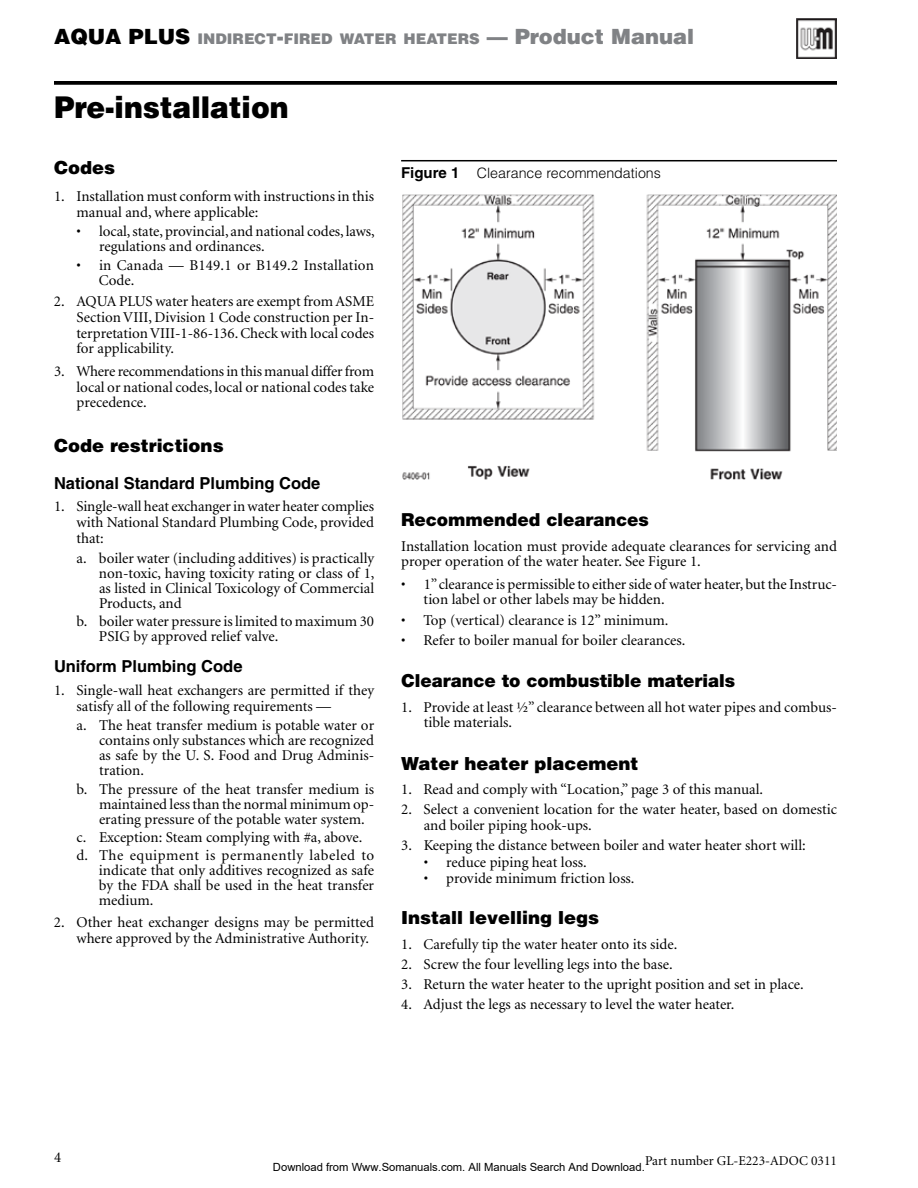
<style>
.page{position:relative;width:918px;height:1188px;background:#fff}
.page>*{position:absolute;margin:0;border:0;box-sizing:border-box;transform-origin:0 0}
.t1{font:900 30px "Helvetica";color:#000;scale:.94 1}
.t2{font:900 18px "Helvetica";color:#000}
.t3{font:900 18px "Helvetica Neue";color:#000}
.t4{font:700 16.5px "Helvetica";color:#000}
.t5{font:15px/15.8px "Minion";color:#000}
.t6{font:15px/18.5px "Minion";letter-spacing:.025em;color:#000}
.t7{font:900 14.7px "Helvetica";color:#808285}
.t8{font:300 14.25px "Helvetica";color:#000}
.t9{font:13.5px "Minion";color:#000}
.t10{font:11.25px "Arial";color:#000}
.s1{font-size:21px;color:#000}
.s2{font-size:21px}
.s3{font-weight:700;font-size:15px}
</style>
<div class="page">
<svg style="left:54px;top:81px;width:783px;height:4px;background:#0f0f0f"></svg>
<hr style="left:401px;top:160px;width:436px;height:1px;background:#000">
<img style="left:402px;top:194px;width:435px;height:286px">
<img style="left:796px;top:18px;width:41px;height:41px">
<p class="t7" style="left:54px;top:29px;width:642px"><span class="s1">AQUA PLUS</span> INDIRECT<span class="s2">-</span>FIRED WATER HEATERS <span class="s2">—</span> <span class="s2">Product Manual</span></p>
<h1 class="t1" style="left:54px;top:88px;width:251px">Pre-installation</h1>
<p class="t2" style="left:54px;top:156px;width:63px">Codes</p>
<p class="t5" style="left:77px;top:189px;width:299px;text-indent:-23px">1. Installation must conform with instructions in this manual and, where applicable:</p>
<p class="t5" style="left:99px;top:225px;width:277px;line-height:15px;text-indent:-23px">• local,state,provincial, and national codes, laws, regulations and ordinances.</p>
<p class="t5" style="left:99px;top:258px;width:277px;line-height:15px;text-indent:-22px">• in Canada — B149.1 or B149.2 Installation<br>Code.</p>
<p class="t5" style="left:76px;top:294px;width:299px;text-align:justify;text-indent:-23px">2. AQUA PLUS water heaters are exempt from ASME Section VIII, Division 1 Code construction per In&shy;terpretationVIII-1-86-136.Check with local codes for applicability.</p>
<p class="t5" style="left:76px;top:364px;width:299px;text-align:justify;text-indent:-22px">3. Where recommendations in this manual differ from local or national codes, local or national codes take precedence.</p>
<p class="t2" style="left:54px;top:434px;width:171px">Code restrictions</p>
<p class="t4" style="left:54px;top:473px;width:268px">National Standard Plumbing Code</p>
<p class="t5" style="left:76px;top:499px;width:299px;text-align:justify;text-indent:-22px">1. Single-wall heat exchanger in water heater complies with National Standard Plumbing Code, provided that:</p>
<p class="t5" style="left:99px;top:551px;width:277px;line-height:15px;text-align:justify;text-indent:-22px">a. boiler water (including additives) is practically non-toxic, having toxicity rating or class of 1, as listed in Clinical Toxicology of Commercial Products, and</p>
<p class="t5" style="left:99px;top:614px;width:277px;line-height:15px;text-indent:-22px">b. boiler water pressure is limited to maximum 30<br>PSIG by approved relief valve.</p>
<p class="t4" style="left:54px;top:656px;width:190px">Uniform Plumbing Code</p>
<p class="t5" style="left:77px;top:683px;width:299px;text-indent:-23px">1. Single-wall heat exchangers are permitted if they satisfy all of the following requirements —</p>
<p class="t5" style="left:99px;top:718px;width:277px;line-height:15px;text-align:justify;text-indent:-23px">a. The heat transfer medium is potable water or contains only substances which are recognized as safe by the U. S. Food and Drug Adminis&shy;tration.</p>
<p class="t5" style="left:99px;top:782px;width:277px;line-height:15px;text-align:justify;text-indent:-22px">b. The pressure of the heat transfer medium is maintained less than the normal minimum op&shy;erating pressure of the potable water system.</p>
<p class="t6" style="left:77px;top:829px;width:299px">c. Exception: Steam complying with #a, above. d. The equipment is permanently labeled to</p>
<p class="t5" style="left:99px;top:864px;width:277px;line-height:15px;text-align:justify">indicate that only additives recognized as safe by the FDA shall be used in the heat transfer medium.</p>
<p class="t5" style="left:76px;top:915px;width:299px;text-indent:-22px">2. Other heat exchanger designs may be permitted where approved by the Administrative Authority.</p>
<p class="t8" style="left:401px;top:164px;width:261px"><span class="s3">Figure 1</span> Clearance recommendations</p>
<p class="t3" style="left:401px;top:509px;width:249px">Recommended clearances</p>
<p class="t5" style="left:401px;top:539px;width:437px">Installation location must provide adequate clearances for servicing and proper operation of the water heater. See Figure 1.</p>
<p class="t5" style="left:424px;top:577px;width:415px;text-indent:-22px">• 1”clearance is permissible to either side of water heater,but the Instruc&shy;tion label or other labels may be hidden.</p>
<p class="t5" style="left:401px;top:612px;width:269px">• Top (vertical) clearance is 12” minimum.</p>
<p class="t5" style="left:401px;top:632px;width:286px">• Refer to boiler manual for boiler clearances.</p>
<p class="t3" style="left:401px;top:670px;width:336px">Clearance to combustible materials</p>
<p class="t5" style="left:424px;top:699px;width:415px;text-indent:-23px">1. Provide at least ½” clearance between all hot water pipes and combus&shy;tible materials.</p>
<p class="t2" style="left:401px;top:751px;width:239px">Water heater placement</p>
<p class="t5" style="left:401px;top:782px;width:364px">1. Read and comply with “Location,” page 3 of this manual.</p>
<p class="t5" style="left:424px;top:802px;width:415px;text-indent:-23px">2. Select a convenient location for the water heater, based on domestic and boiler piping hook-ups.</p>
<p class="t5" style="left:401px;top:838px;width:406px">3. Keeping the distance between boiler and water heater short will:</p>
<p class="t5" style="left:424px;top:855px;width:164px">• reduce piping heat loss.</p>
<p class="t5" style="left:424px;top:871px;width:212px">• provide minimum friction loss.</p>
<p class="t2" style="left:401px;top:906px;width:199px">Install levelling legs</p>
<p class="t5" style="left:401px;top:937px;width:278px">1. Carefully tip the water heater onto its side.</p>
<p class="t5" style="left:401px;top:957px;width:273px">2. Screw the four levelling legs into the base.</p>
<p class="t5" style="left:401px;top:977px;width:404px">3. Return the water heater to the upright position and set in place.</p>
<p class="t5" style="left:401px;top:997px;width:335px">4. Adjust the legs as necessary to level the water heater.</p>
<p class="t5" style="left:54px;top:1150px;width:9px">4</p>
<p class="t9" style="left:645px;top:1154px;width:193px">Part number GL-E223-ADOC 0311</p>
<p class="t10" style="left:273px;top:1160px;width:373px">Download from Www.Somanuals.com. All Manuals Search And Download.</p>
</div>
